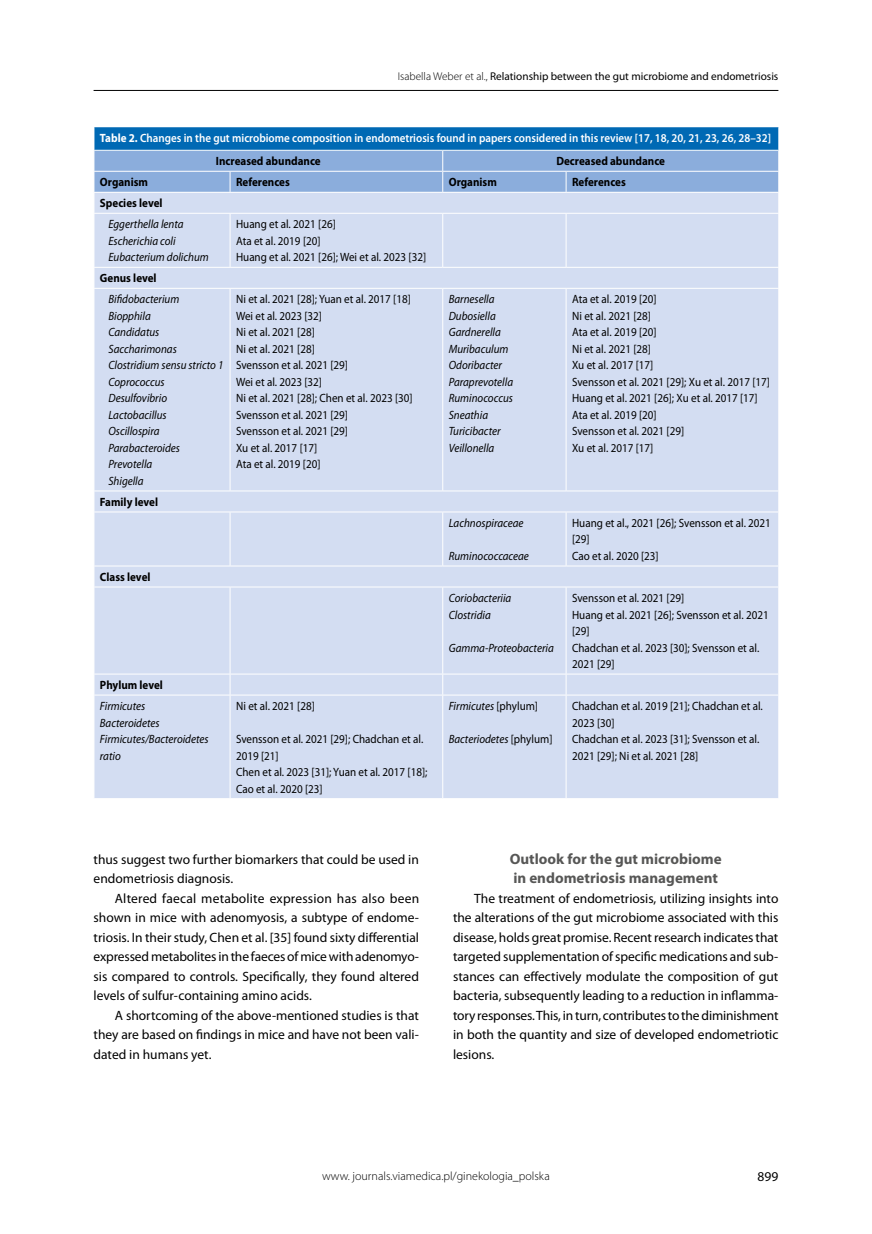
<style>
.page{position:relative;width:872px;height:1234px;background:#fff}
.page>*{position:absolute;margin:0;border:0;box-sizing:border-box;transform-origin:0 0}
.t1{font:700 15px/19.5px "Myriad Pro";color:#575756}
.t2{font:13.5px/19.5px "Myriad Pro";color:#000;text-align:justify}
.t3{font:12px/16.5px "Myriad Pro";color:#000;scale:.92 1}
.t4{font:italic 12px/16.5px "Myriad Pro";color:#000;scale:.92 1}
.t5{font:600 12px/23.5px "Myriad Pro";color:#fff;scale:.92 1}
.t6{font:700 12px "Myriad Pro";color:#000;scale:.92 1}
.t7{font:300 12px "Myriad Pro";color:#000}
.t8{font:11.25px "Myriad Pro";color:#000}
.s1{font-weight:300}
.s2{font-weight:700}
.s3{font-weight:700;color:#000}
.s4{font-style:normal}
</style>
<div class="page">
<hr style="left:94px;top:90px;width:684px;height:1px;background:#000">
<div style="left:95px;top:214px;width:683px;height:584px;background:#d3ddf2"></div>
<svg style="left:230px;top:674px;width:1px;height:20px"></svg>
<svg style="left:442px;top:674px;width:1px;height:20px"></svg>
<svg style="left:566px;top:674px;width:1px;height:20px"></svg>
<svg style="left:94px;top:674px;width:1px;height:20px"></svg>
<svg style="left:778px;top:675px;width:1px;height:19px"></svg>
<hr style="left:230px;top:214px;width:1px;height:53px;background:#fff">
<hr style="left:442px;top:214px;width:1px;height:53px;background:#fff">
<hr style="left:566px;top:214px;width:1px;height:53px;background:#fff">
<svg style="left:94px;top:127px;width:685px;height:86px;background:#7ca9d8"></svg>
<hr style="left:94px;top:267px;width:136px;height:1px;background:#fff">
<svg style="left:94px;top:268px;width:1px;height:20px"></svg>
<hr style="left:230px;top:267px;width:213px;height:1px;background:#fff">
<hr style="left:443px;top:267px;width:123px;height:1px;background:#fff">
<hr style="left:566px;top:267px;width:213px;height:1px;background:#fff">
<svg style="left:778px;top:268px;width:1px;height:19px"></svg>
<hr style="left:94px;top:288px;width:136px;height:1px;background:#fff">
<hr style="left:230px;top:288px;width:213px;height:1px;background:#fff">
<hr style="left:230px;top:288px;width:1px;height:202px;background:#fff">
<hr style="left:443px;top:288px;width:123px;height:1px;background:#fff">
<hr style="left:442px;top:288px;width:1px;height:202px;background:#fff">
<hr style="left:566px;top:288px;width:213px;height:1px;background:#fff">
<hr style="left:566px;top:288px;width:1px;height:202px;background:#fff">
<hr style="left:94px;top:490px;width:136px;height:1px;background:#fff">
<svg style="left:94px;top:491px;width:1px;height:20px"></svg>
<hr style="left:230px;top:490px;width:213px;height:1px;background:#fff">
<hr style="left:443px;top:490px;width:123px;height:1px;background:#fff">
<hr style="left:566px;top:490px;width:213px;height:1px;background:#fff">
<svg style="left:778px;top:491px;width:1px;height:20px"></svg>
<hr style="left:94px;top:511px;width:136px;height:1px;background:#fff">
<hr style="left:230px;top:511px;width:213px;height:1px;background:#fff">
<hr style="left:230px;top:512px;width:1px;height:53px;background:#fff">
<hr style="left:443px;top:511px;width:123px;height:1px;background:#fff">
<hr style="left:442px;top:512px;width:1px;height:53px;background:#fff">
<hr style="left:566px;top:511px;width:213px;height:1px;background:#fff">
<hr style="left:566px;top:512px;width:1px;height:53px;background:#fff">
<hr style="left:94px;top:565px;width:136px;height:1px;background:#fff">
<svg style="left:94px;top:566px;width:1px;height:20px"></svg>
<hr style="left:230px;top:565px;width:213px;height:1px;background:#fff">
<hr style="left:443px;top:565px;width:123px;height:1px;background:#fff">
<hr style="left:566px;top:565px;width:213px;height:1px;background:#fff">
<svg style="left:778px;top:566px;width:1px;height:20px"></svg>
<hr style="left:230px;top:586px;width:213px;height:1px;background:#fff">
<hr style="left:230px;top:673px;width:213px;height:1px;background:#fff">
<hr style="left:443px;top:586px;width:123px;height:1px;background:#fff">
<hr style="left:442px;top:587px;width:1px;height:86px;background:#fff">
<hr style="left:443px;top:673px;width:123px;height:1px;background:#fff">
<hr style="left:566px;top:586px;width:213px;height:1px;background:#fff">
<hr style="left:566px;top:587px;width:1px;height:86px;background:#fff">
<hr style="left:566px;top:673px;width:213px;height:1px;background:#fff">
<hr style="left:94px;top:586px;width:136px;height:1px;background:#fff">
<hr style="left:230px;top:587px;width:1px;height:86px;background:#fff">
<hr style="left:94px;top:673px;width:136px;height:1px;background:#fff">
<hr style="left:94px;top:694px;width:136px;height:1px;background:#fff">
<hr style="left:230px;top:694px;width:213px;height:1px;background:#fff">
<hr style="left:230px;top:695px;width:1px;height:103px;background:#fff">
<hr style="left:443px;top:694px;width:123px;height:1px;background:#fff">
<hr style="left:442px;top:695px;width:1px;height:103px;background:#fff">
<hr style="left:566px;top:694px;width:213px;height:1px;background:#fff">
<hr style="left:566px;top:695px;width:1px;height:103px;background:#fff">
<p class="t8" style="left:398px;top:71px;width:382px"><span class="s1">Isabella Weber et al.,</span> Relationship between the gut microbiome and endometriosis</p>
<p class="t5" style="left:216px;top:126px;width:605px;text-indent:-116px"><span class="s2">Table 2.</span> Changes in the gut microbiome composition in endometriosis found in papers considered in this review [17, 18, 20, 21, 23, 26, 28–32]<br><span class="s3">Increased abundance</span></p>
<p class="t6" style="left:556px;top:154px;width:120px">Decreased abundance</p>
<p class="t6" style="left:100px;top:175px;width:54px">Organism</p>
<p class="t6" style="left:236px;top:175px;width:60px">References</p>
<p class="t6" style="left:449px;top:175px;width:54px">Organism</p>
<p class="t6" style="left:572px;top:175px;width:60px">References</p>
<p class="t6" style="left:100px;top:196px;width:70px">Species level</p>
<p class="t4" style="left:108px;top:216px;width:110px">Eggerthella lenta<br>Escherichia coli<br>Eubacterium dolichum</p>
<p class="t3" style="left:236px;top:216px;width:208px">Huang et al. 2021 [26]<br>Ata et al. 2019 [20]<br>Huang et al. 2021 [26]; Wei et al. 2023 [32]</p>
<p class="t6" style="left:100px;top:271px;width:63px">Genus level</p>
<p class="t4" style="left:108px;top:291px;width:127px">Bifidobacterium<br>Biopphila<br>Candidatus<br>Saccharimonas<br>Clostridium sensu stricto 1<br>Coprococcus<br>Desulfovibrio<br>Lactobacillus<br>Oscillospira<br>Parabacteroides<br>Prevotella<br>Shigella</p>
<p class="t3" style="left:236px;top:291px;width:193px">Ni et al. 2021 [28]; Yuan et al. 2017 [18]<br>Wei et al. 2023 [32]<br>Ni et al. 2021 [28]<br>Ni et al. 2021 [28]<br>Svensson et al. 2021 [29]<br>Wei et al. 2023 [32]<br>Ni et al. 2021 [28]; Chen et al. 2023 [30]<br>Svensson et al. 2021 [29]<br>Svensson et al. 2021 [29]<br>Xu et al. 2017 [17]<br>Ata et al. 2019 [20]</p>
<p class="t4" style="left:449px;top:291px;width:72px">Barnesella<br>Dubosiella<br>Gardnerella<br>Muribaculum<br>Odoribacter<br>Paraprevotella<br>Ruminococcus<br>Sneathia<br>Turicibacter<br>Veillonella</p>
<p class="t3" style="left:572px;top:291px;width:217px">Ata et al. 2019 [20]<br>Ni et al. 2021 [28]<br>Ata et al. 2019 [20]<br>Ni et al. 2021 [28]<br>Xu et al. 2017 [17]<br>Svensson et al. 2021 [29]; Xu et al. 2017 [17]<br>Huang et al. 2021 [26]; Xu et al. 2017 [17]<br>Ata et al. 2019 [20]<br>Svensson et al. 2021 [29]<br>Xu et al. 2017 [17]</p>
<p class="t6" style="left:100px;top:495px;width:65px">Family level</p>
<p class="t4" style="left:449px;top:515px;width:83px">Lachnospiraceae</p>
<p class="t4" style="left:449px;top:548px;width:89px">Ruminococcaceae</p>
<p class="t3" style="left:572px;top:515px;width:218px">Huang et al., 2021 [26]; Svensson et al. 2021 [29]<br>Cao et al. 2020 [23]</p>
<p class="t6" style="left:100px;top:570px;width:56px">Class level</p>
<p class="t6" style="left:100px;top:678px;width:70px">Phylum level</p>
<p class="t4" style="left:100px;top:698px;width:120px">Firmicutes<br>Bacteroidetes<br>Firmicutes/Bacteroidetes ratio</p>
<p class="t3" style="left:236px;top:697px;width:87px">Ni et al. 2021 [28]</p>
<p class="t3" style="left:236px;top:730px;width:209px">Svensson et al. 2021 [29]; Chadchan et al.<br>2019 [21]<br>Chen et al. 2023 [31]; Yuan et al. 2017 [18];<br>Cao et al. 2020 [23]</p>
<p class="t4" style="left:449px;top:590px;width:70px">Coriobacteriia<br>Clostridia</p>
<p class="t4" style="left:449px;top:639px;width:116px">Gamma-Proteobacteria</p>
<p class="t4" style="left:449px;top:698px;width:99px">Firmicutes <span class="s4">[phylum]</span></p>
<p class="t4" style="left:449px;top:731px;width:114px">Bacteriodetes <span class="s4">[phylum]</span></p>
<p class="t3" style="left:572px;top:590px;width:215px">Svensson et al. 2021 [29]<br>Huang et al. 2021 [26]; Svensson et al. 2021 [29]<br>Chadchan et al. 2023 [30]; Svensson et al.<br>2021 [29]</p>
<p class="t3" style="left:572px;top:697px;width:209px">Chadchan et al. 2019 [21]; Chadchan et al.<br>2023 [30]<br>Chadchan et al. 2023 [31]; Svensson et al.<br>2021 [29]; Ni et al. 2021 [28]</p>
<p class="t2" style="left:94px;top:849px;width:327px">thus suggest two further biomarkers that could be used in endometriosis diagnosis.</p>
<p class="t2" style="left:94px;top:888px;width:327px;text-indent:21px">Altered faecal metabolite expression has also been shown in mice with adenomyosis, a subtype of endome&shy;triosis. In their study, Chen et al. [35] found sixty differential expressed metabolites in the faeces of mice with adenomyo&shy;sis compared to controls. Specifically, they found altered levels of sulfur-containing amino acids.</p>
<p class="t2" style="left:94px;top:1005px;width:327px;text-indent:21px">A shortcoming of the above-mentioned studies is that they are based on findings in mice and have not been vali&shy;dated in humans yet.</p>
<p class="t1" style="left:510px;top:848px;width:213px">Outlook for the gut microbiome in endometriosis management</p>
<p class="t2" style="left:453px;top:888px;width:327px;text-indent:21px">The treatment of endometriosis, utilizing insights into the alterations of the gut microbiome associated with this disease, holds great promise. Recent research indicates that targeted supplementation of specific medications and sub&shy;stances can effectively modulate the composition of gut bacteria, subsequently leading to a reduction in inflamma&shy;tory responses. This, in turn, contributes to the diminishment in both the quantity and size of developed endometriotic lesions.</p>
<p class="t7" style="left:322px;top:1169px;width:229px">www. journals.viamedica.pl/ginekologia_polska</p>
<p class="t2" style="left:757px;top:1166px;width:22px">899</p>
</div>
